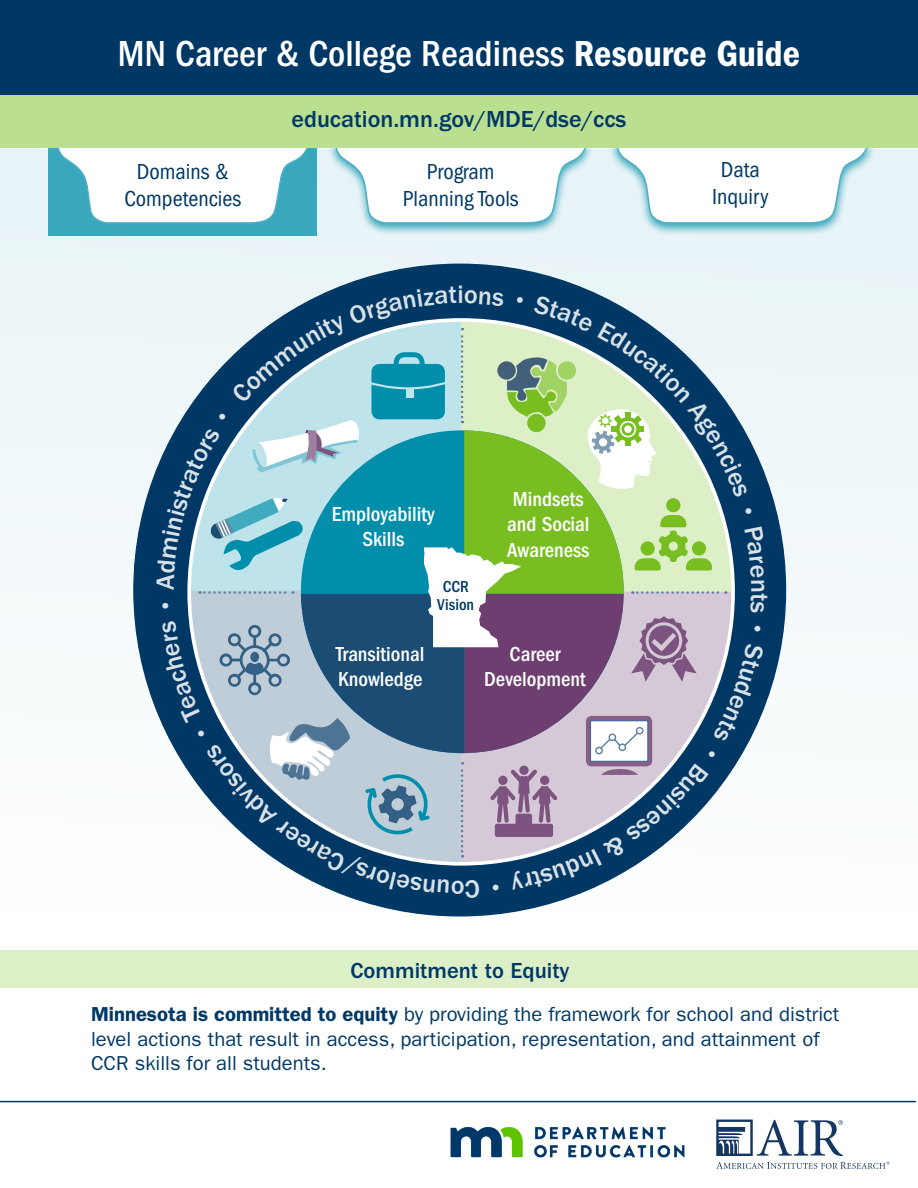
<style>
.page{position:relative;width:918px;height:1188px;background:#fff}
.page>*{position:absolute;margin:0;border:0;box-sizing:border-box;transform-origin:0 0}
.t1{font:500 condensed 37.5px "ITC Franklin Gothic Std";color:#fff}
.t2{font:500 26.1px "ITC Franklin Gothic Std";color:#d9e1e8}
.t3{font:500 24px "ITC Franklin Gothic Std";color:#003865}
.t4{font:condensed 22.5px/27px "ITC Franklin Gothic Std";color:#003865;text-align:center}
.t5{font:500 22.5px "ITC Franklin Gothic Std";color:#003865}
.t6{font:500 condensed 21px/25.2px "ITC Franklin Gothic Std";color:#fff;text-align:center}
.t7{font:20.25px/24.3px "ITC Franklin Gothic Std";color:#003865}
.t8{font:500 condensed 16.5px/18px "ITC Franklin Gothic Std";color:#003865;text-align:center}
.s1{font-family:"ITC Franklin Gothic Std Dm Cd";font-weight:400;font-stretch:normal}
.s2{font-weight:600}
</style>
<div class="page">
<div style="left:0;top:149px;width:918px;height:764px;background:#f1f8fa"></div>
<div style="left:49px;top:138px;width:268px;height:98px;background:#3aa7bd"></div>
<svg style="left:57px;top:148px;width:251px;height:76px"></svg>
<div style="left:327px;top:138px;width:268px;height:98px;background:#008eaa;opacity:.75"></div>
<svg style="left:333px;top:148px;width:255px;height:76px"></svg>
<div style="left:608px;top:138px;width:268px;height:98px;background:#008eaa;opacity:.75"></div>
<svg style="left:615px;top:148px;width:255px;height:76px"></svg>
<div style="left:0;top:0;width:918px;height:94px;background:#003865"></div>
<div style="left:134px;top:264px;width:652px;height:652px;background:#003865;border-radius:50%"></div>
<div style="left:0;top:950px;width:918px;height:38px;background:#ddefc7"></div>
<div style="left:0;top:95px;width:918px;height:53px;background:#bbdf90"></div>
<hr style="left:0;top:1101px;width:916px;height:1px;background:#003865">
<img style="left:450px;top:1127px;width:235px;height:31px">
<svg style="left:716px;top:1120px;width:127px;height:36px"></svg>
<svg style="left:716px;top:1162px;width:173px;height:7px"></svg>
<svg style="left:156px;top:287px;width:612px;height:611px"></svg>
<h1 class="t1" style="left:118px;top:33px;width:684px">MN Career &amp; College Readiness <span class="s1">Resource Guide</span></h1>
<p class="t3" style="left:292px;top:106px;width:336px">education.mn.gov/MDE/dse/ccs</p>
<p class="t4" style="left:124px;top:158px;width:118px">Domains &amp;<br>Competencies</p>
<p class="t4" style="left:403px;top:158px;width:117px">Program<br>Planning Tools</p>
<p class="t4" style="left:712px;top:156px;width:58px">Data<br>Inquiry</p>
<p class="t2" style="left:457px;top:280px;width:8px">i</p>
<p class="t6" style="left:332px;top:502px;width:105px">Employability<br>Skills</p>
<p class="t8" style="left:437px;top:577px;width:38px">CCR<br>Vision</p>
<p class="t6" style="left:507px;top:487px;width:84px;text-align:left">Mindsets and Social<br>Awareness</p>
<p class="t6" style="left:336px;top:642px;width:90px;text-align:left">Transitional<br>Knowledge</p>
<p class="t6" style="left:484px;top:641px;width:103px">Career<br>Development</p>
<h2 class="t5" style="left:351px;top:958px;width:220px">Commitment to Equity</h2>
<p class="t7" style="left:91px;top:1002px;width:750px"><span class="s2">Minnesota is committed to equity</span> by providing the framework for school and district level actions that result in access, participation, representation, and attainment of<br>CCR skills for all students.</p>
</div>
